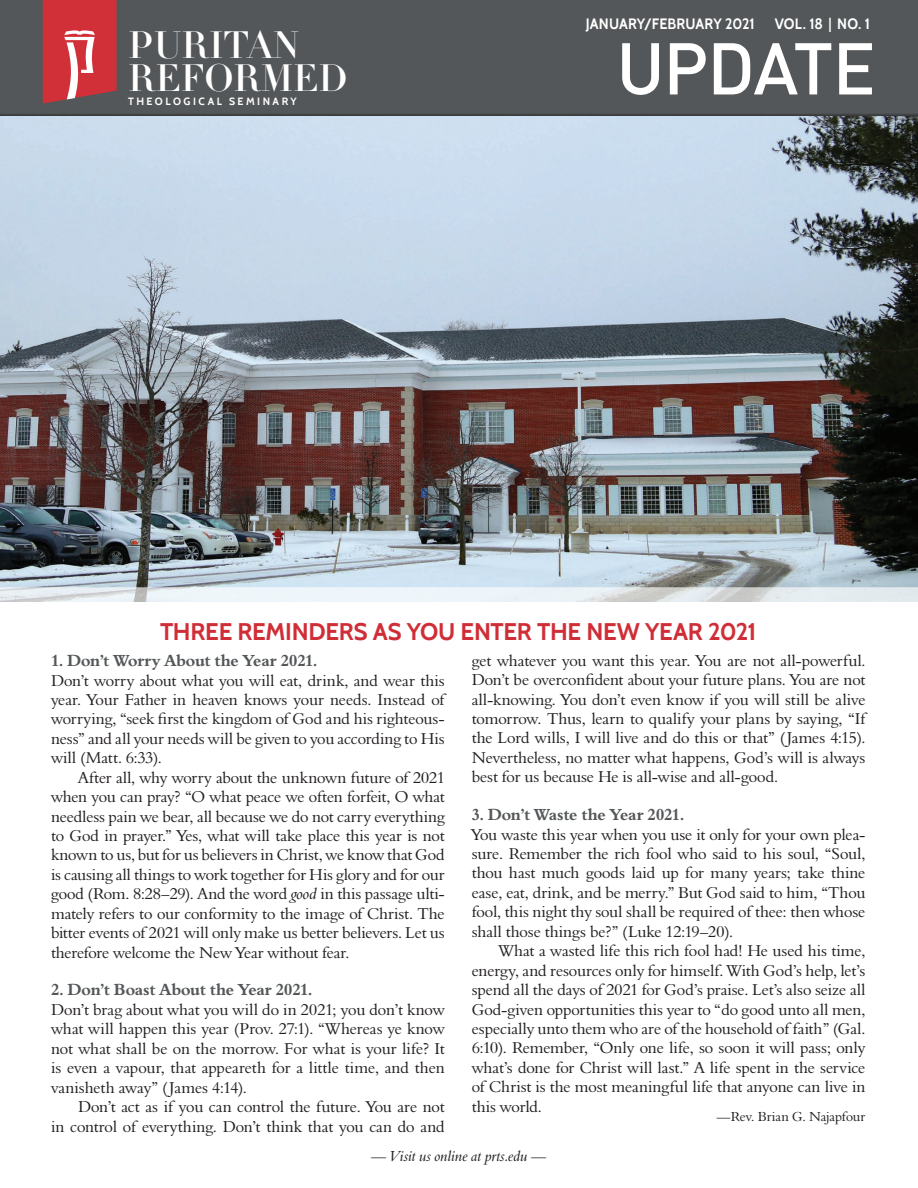
<style>
.page{position:relative;width:918px;height:1188px;background:#fff}
.page>*{position:absolute;margin:0;border:0;box-sizing:border-box;transform-origin:0 0}
.b_t_no_indent{font:500 72px "DIN Offc";letter-spacing:-.025em;color:#fff}
.b_t_no_indent-2{font:37.5px "Didot LT Std Headline";letter-spacing:-.01em;color:#fff}
.subhead{font:700 24px "Cabin";letter-spacing:-.01em;color:#d02e37}
.b_t_no_indent-3{font:16.5px "Aldine 401 BT Bold A";letter-spacing:-.01em;color:#545759}
.b_t{font:16.2px/19.5px "Aldine 401 BT Roman A";letter-spacing:-.005em;color:#231f20;text-align:justify}
.b_t_no_indent-4{font:16.2px/19.5px "Aldine 401 BT Roman A";letter-spacing:-.005em;color:#231f20;text-align:justify}
.t1{font:700 15px "Cabin";letter-spacing:.005em;color:#fff;scale:.94 1}
.b_t_no_indent-5{font:15px "Aldine 401 BT Italic A";color:#231f20}
.b_t-2{font:13.5px "Aldine 401 BT Roman A";letter-spacing:-.01em;color:#231f20}
.b_t_no_indent-6{font:700 10.5px "Cabin";letter-spacing:.235em;color:#fff}
.s1{font-family:"Aldine 401 BT Italic A"}
</style>
<div class="page">
<img style="left:0;top:118px;width:918px;height:469px">
<div style="left:0;top:0;width:918px;height:118px;background:#545759"></div>
<svg style="left:43px;top:0;width:74px;height:104px;background:#cd484f"></svg>
<svg style="left:0;top:587px;width:918px;height:15px;fill:#e9f1f6"></svg>
<p class="b_t_no_indent-2" style="left:128px;top:23px;width:173px">PURITAN</p>
<p class="b_t_no_indent-2" style="left:128px;top:56px;width:222px">REFORMED</p>
<p class="b_t_no_indent-6" style="left:128px;top:95px;width:170px">THEOLOGICAL SEMINARY</p>
<p class="t1" style="left:586px;top:15px;width:181px">JANUARY/FEBRUARY 2021</p>
<p class="t1" style="left:775px;top:15px;width:103px">VOL. 18 | NO. 1</p>
<p class="b_t_no_indent" style="left:616px;top:22px;width:261px">UPDATE</p>
<p class="subhead" style="left:160px;top:617px;width:598px">THREE REMINDERS AS YOU ENTER THE NEW YEAR 2021</p>
<p class="b_t_no_indent-3" style="left:51px;top:650px;width:268px">1. Don’t Worry About the Year 2021.</p>
<p class="b_t_no_indent-4" style="left:51px;top:670px;width:395px">Don’t worry about what you will eat, drink, and wear this year. Your Father in heaven knows your needs. Instead of worrying, “seek first the kingdom of God and his righteous&shy;ness” and all your needs will be given to you according to His will (Matt. 6:33).</p>
<p class="b_t" style="left:51px;top:767px;width:395px;text-indent:27px">After all, why worry about the unknown future of 2021 when you can pray? “O what peace we often forfeit, O what needless pain we bear, all because we do not carry everything to God in prayer.” Yes, what will take place this year is not known to us, but for us believers in Christ, we know that God is causing all things to work together for His glory and for our good (Rom. 8:28–29). And the word <span class="s1">good</span> in this passage ulti&shy;mately refers to our conformity to the image of Christ. The bitter events of 2021 will only make us better believers. Let us therefore welcome the New Year without fear.</p>
<p class="b_t_no_indent-3" style="left:51px;top:980px;width:263px">2. Don’t Boast About the Year 2021.</p>
<p class="b_t_no_indent-4" style="left:51px;top:1000px;width:395px">Don’t brag about what you will do in 2021; you don’t know what will happen this year (Prov. 27:1). “Whereas ye know not what shall be on the morrow. For what is your life? It is even a vapour, that appeareth for a little time, and then vanisheth away” (James 4:14).</p>
<p class="b_t" style="left:51px;top:1097px;width:395px;text-align:right">Don’t act as if you can control the future. You are not<br>in control of everything. Don’t think that you can do and</p>
<p class="b_t" style="left:472px;top:650px;width:395px">get whatever you want this year. You are not all-powerful.<br>Don’t be overconfident about your future plans. You are not all-knowing. You don’t even know if you will still be alive tomorrow. Thus, learn to qualify your plans by saying, “If the Lord wills, I will live and do this or that” (James 4:15).<br>Nevertheless, no matter what happens, God’s will is always best for us because He is all-wise and all-good.</p>
<p class="b_t_no_indent-3" style="left:472px;top:804px;width:214px">3. Don’t Waste the Year 2021.</p>
<p class="b_t_no_indent-4" style="left:472px;top:824px;width:395px">You waste this year when you use it only for your own plea&shy;sure. Remember the rich fool who said to his soul, “Soul, thou hast much goods laid up for many years; take thine ease, eat, drink, and be merry.” But God said to him, “Thou fool, this night thy soul shall be required of thee: then whose shall those things be?” (Luke 12:19–20).</p>
<p class="b_t" style="left:472px;top:941px;width:395px;text-indent:27px">What a wasted life this rich fool had! He used his time, energy, and resources only for himself. With God’s help, let’s spend all the days of 2021 for God’s praise. Let’s also seize all God-given opportunities this year to “do good unto all men, especially unto them who are of the household of faith” (Gal.<br>6:10). Remember, “Only one life, so soon it will pass; only what’s done for Christ will last.” A life spent in the service of Christ is the most meaningful life that anyone can live in this world.</p>
<p class="b_t-2" style="left:717px;top:1108px;width:150px">—Rev. Brian G. Najapfour</p>
<p class="b_t_no_indent-5" style="left:372px;top:1147px;width:176px">— Visit us online at prts.edu —</p>
</div>
